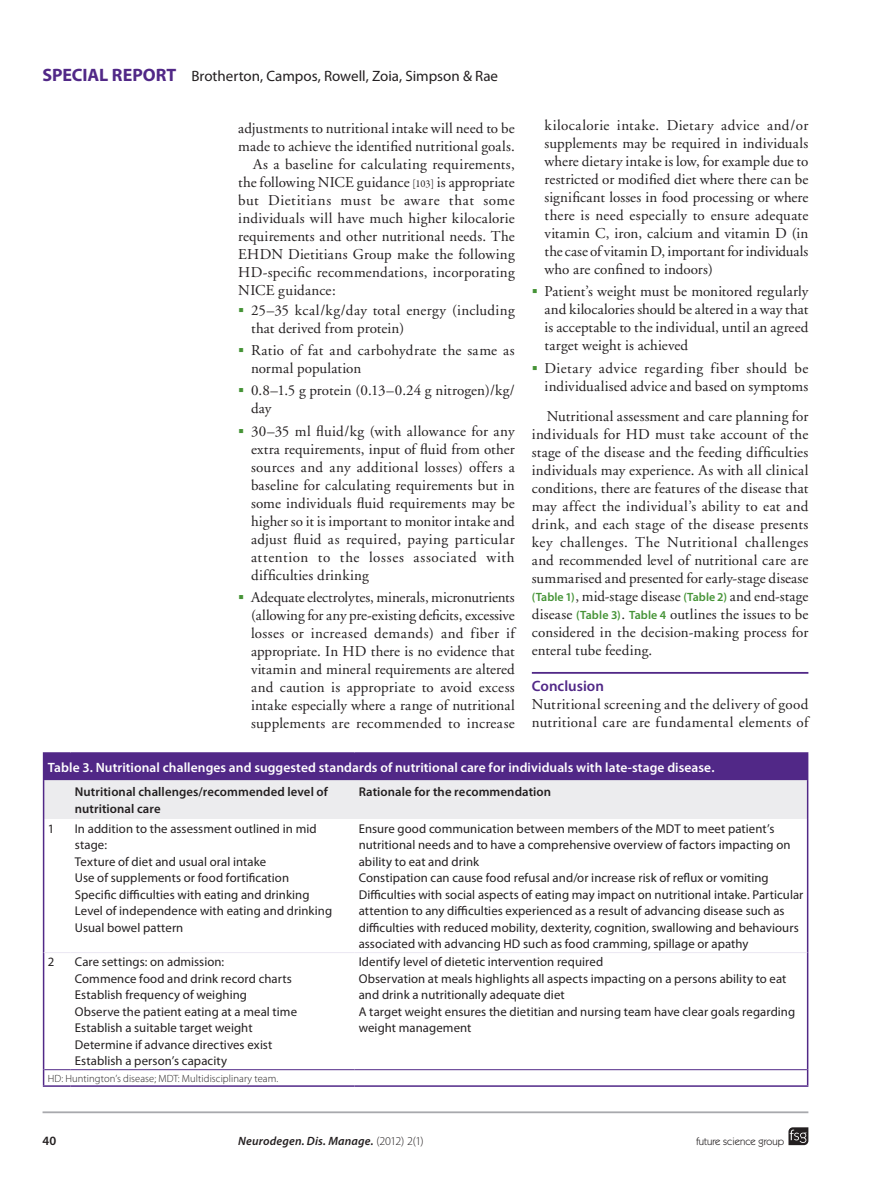
<style>
.page{position:relative;width:885px;height:1191px;background:#fff}
.page>*{position:absolute;margin:0;border:0;box-sizing:border-box;transform-origin:0 0}
.bodybullet{font:15px/18px "Adobe Garamond";letter-spacing:.015em;color:#231f20}
.bodyindent{font:15px/18px "Adobe Garamond";letter-spacing:.01em;color:#231f20;text-align:justify}
.bodyfirst{font:15px/18px "Adobe Garamond";letter-spacing:.02em;color:#231f20}
.t1{font:15px "Myriad Pro";color:#231f20}
.crosshead1{font:600 15px "Myriad Pro";color:#512887}
.box_tabletitle{font:600 13.5px "Myriad Pro";letter-spacing:.005em;color:#fff}
.box_tablebody{font:12.75px/16.5px "Myriad Pro";letter-spacing:.005em;color:#231f20}
.box_tablecolhead{font:600 12.75px/16.5px "Myriad Pro";letter-spacing:.005em;color:#231f20}
.t2{font:italic 600 12px "Myriad Pro";letter-spacing:.015em;color:#231f20}
.box_tablefootnote{font:300 10.5px "Myriad Pro";letter-spacing:.01em;color:#231f20}
.t3{font:10.5px "Itc Kabel";color:#231f20}
.s1{font-weight:700;font-size:18px;color:#512887}
.s2{font-family:"Garamond Premr Pro";font-size:10.5px}
.s3{font-family:"Myriad Pro";font-weight:600;font-size:12px;color:#459336}
.s4{font-weight:300;font-style:normal}
</style>
<div class="page">
<svg style="left:788px;top:1127px;width:20px;height:18px"></svg>
<hr style="left:43px;top:1111px;width:765px;height:2px;background:#a8a9ad">
<hr style="left:531px;top:672px;width:277px;height:2px;background:#512887">
<svg style="left:44px;top:819px;width:762px;height:252px"></svg>
<svg style="left:43px;top:752px;width:763px;height:67px;background:#ac9bc3"></svg>
<hr style="left:71px;top:752px;width:283px;height:1px;background:#512887">
<hr style="left:354px;top:752px;width:454px;height:1px;background:#512887">
<hr style="left:806px;top:753px;width:2px;height:27px;background:#512887">
<hr style="left:43px;top:780px;width:1px;height:39px;background:#512887">
<hr style="left:806px;top:780px;width:2px;height:39px;background:#512887">
<hr style="left:43px;top:819px;width:1px;height:133px;background:#512887">
<hr style="left:806px;top:819px;width:2px;height:133px;background:#512887">
<hr style="left:43px;top:952px;width:1px;height:117px;background:#512887">
<hr style="left:806px;top:952px;width:2px;height:117px;background:#512887">
<svg style="left:806px;top:1069px;width:2px;height:16px"></svg>
<hr style="left:71px;top:1085px;width:283px;height:1px;background:#512887">
<hr style="left:354px;top:1085px;width:454px;height:1px;background:#512887">
<svg style="left:44px;top:952px;width:27px;height:1px"></svg>
<hr style="left:71px;top:952px;width:283px;height:1px;background:#ebe8f2">
<hr style="left:354px;top:952px;width:452px;height:1px;background:#ebe8f2">
<svg style="left:43px;top:1069px;width:28px;height:17px"></svg>
<hr style="left:71px;top:1069px;width:283px;height:1px;background:#512887">
<hr style="left:354px;top:1069px;width:452px;height:1px;background:#512887">
<p class="t1" style="left:43px;top:67px;width:457px"><span class="s1">SPECIAL REPORT</span> Brotherton, Campos, Rowell, Zoia, Simpson &amp; Rae</p>
<p class="bodyindent" style="left:238px;top:119px;width:278px">adjustments to nutritional intake will need to be made to achieve the identified nutritional goals.</p>
<p class="bodyindent" style="left:238px;top:155px;width:278px;text-indent:15px">As a baseline for calculating requirements, the following NICE guidance <span class="s2">[103]</span> is appropriate but Dietitians must be aware that some individuals will have much higher kilocalorie requirements and other nutritional needs. The EHDN Dietitians Group make the following HD-specific recommendations, incorporating NICE guidance:</p>
<p class="bodybullet" style="left:251px;top:301px;width:265px">25–35 kcal/kg/day total energy (including that derived from protein)</p>
<p class="bodybullet" style="left:251px;top:342px;width:265px">Ratio of fat and carbohydrate the same as normal population</p>
<p class="bodybullet" style="left:251px;top:382px;width:265px">0.8–1.5 g protein (0.13–0.24 g nitrogen)/kg/ day</p>
<p class="bodybullet" style="left:251px;top:422px;width:265px;text-align:justify">30–35 ml fluid/kg (with allowance for any extra requirements, input of fluid from other sources and any additional losses) offers a baseline for calculating requirements but in some individuals fluid requirements may be higher so it is important to monitor intake and adjust fluid as required, paying particular attention to the losses associated with difficulties drinking</p>
<p class="bodybullet" style="left:251px;top:588px;width:265px;text-align:justify">Adequate electrolytes, minerals, micronutrients (allowing for any pre-existing deficits, excessive losses or increased demands) and fiber if appropriate. In HD there is no evidence that vitamin and mineral requirements are altered and caution is appropriate to avoid excess intake especially where a range of nutritional supplements are recommended to increase</p>
<p class="bodybullet" style="left:544px;top:117px;width:265px;text-align:justify">kilocalorie intake. Dietary advice and/or supplements may be required in individuals where dietary intake is low, for example due to restricted or modified diet where there can be significant losses in food processing or where there is need especially to ensure adequate vitamin C, iron, calcium and vitamin D (in the case of vitamin D, important for individuals who are confined to indoors)</p>
<p class="bodybullet" style="left:544px;top:283px;width:265px;text-align:justify">Patient’s weight must be monitored regularly and kilocalories should be altered in a way that is acceptable to the individual, until an agreed target weight is achieved</p>
<p class="bodybullet" style="left:544px;top:359px;width:265px">Dietary advice regarding fiber should be individualised advice and based on symptoms</p>
<p class="bodyindent" style="left:531px;top:407px;width:278px;text-indent:15px">Nutritional assessment and care planning for individuals for HD must take account of the stage of the disease and the feeding difficulties individuals may experience. As with all clinical conditions, there are features of the disease that may affect the individual’s ability to eat and drink, and each stage of the disease presents key challenges. The Nutritional challenges and recommended level of nutritional care are summarised and presented for early-stage disease <span class="s3">(Table 1)</span>, mid-stage disease <span class="s3">(Table 2)</span> and end-stage disease <span class="s3">(Table 3)</span>. <span class="s3">Table 4</span> outlines the issues to be considered in the decision-making process for enteral tube feeding.</p>
<p class="crosshead1" style="left:531px;top:676px;width:74px">Conclusion</p>
<p class="bodyfirst" style="left:531px;top:695px;width:278px">Nutritional screening and the delivery of good nutritional care are fundamental elements of</p>
<p class="box_tabletitle" style="left:48px;top:758px;width:668px">Table 3. Nutritional challenges and suggested standards of nutritional care for individuals with late-stage disease.</p>
<p class="box_tablecolhead" style="left:75px;top:783px;width:254px">Nutritional challenges/recommended level of nutritional care</p>
<p class="box_tablecolhead" style="left:359px;top:783px;width:194px">Rationale for the recommendation</p>
<p class="box_tablebody" style="left:48px;top:820px;width:8px">1</p>
<p class="box_tablebody" style="left:75px;top:820px;width:243px">In addition to the assessment outlined in mid stage:</p>
<p class="box_tablebody" style="left:75px;top:853px;width:193px">Texture of diet and usual oral intake</p>
<p class="box_tablebody" style="left:75px;top:869px;width:216px">Use of supplements or food fortification</p>
<p class="box_tablebody" style="left:75px;top:886px;width:236px">Specific difficulties with eating and drinking</p>
<p class="box_tablebody" style="left:75px;top:902px;width:259px">Level of independence with eating and drinking</p>
<p class="box_tablebody" style="left:75px;top:919px;width:110px">Usual bowel pattern</p>
<p class="box_tablebody" style="left:359px;top:820px;width:433px">Ensure good communication between members of the MDT to meet patient’s nutritional needs and to have a comprehensive overview of factors impacting on ability to eat and drink</p>
<p class="box_tablebody" style="left:359px;top:869px;width:411px">Constipation can cause food refusal and/or increase risk of reflux or vomiting</p>
<p class="box_tablebody" style="left:359px;top:886px;width:446px">Difficulties with social aspects of eating may impact on nutritional intake. Particular attention to any difficulties experienced as a result of advancing disease such as difficulties with reduced mobility, dexterity, cognition, swallowing and behaviours associated with advancing HD such as food cramming, spillage or apathy</p>
<p class="box_tablebody" style="left:48px;top:953px;width:8px">2</p>
<p class="box_tablebody" style="left:75px;top:953px;width:151px">Care settings: on admission:</p>
<p class="box_tablebody" style="left:75px;top:970px;width:218px">Commence food and drink record charts</p>
<p class="box_tablebody" style="left:75px;top:986px;width:174px">Establish frequency of weighing</p>
<p class="box_tablebody" style="left:75px;top:1003px;width:224px">Observe the patient eating at a meal time</p>
<p class="box_tablebody" style="left:75px;top:1019px;width:179px">Establish a suitable target weight</p>
<p class="box_tablebody" style="left:75px;top:1036px;width:199px">Determine if advance directives exist</p>
<p class="box_tablebody" style="left:75px;top:1052px;width:154px">Establish a person’s capacity</p>
<p class="box_tablefootnote" style="left:48px;top:1072px;width:232px">HD: Huntington’s disease; MDT: Multidisciplinary team.</p>
<p class="box_tablebody" style="left:359px;top:953px;width:246px">Identify level of dietetic intervention required</p>
<p class="box_tablebody" style="left:359px;top:970px;width:429px">Observation at meals highlights all aspects impacting on a persons ability to eat and drink a nutritionally adequate diet</p>
<p class="box_tablebody" style="left:359px;top:1003px;width:438px">A target weight ensures the dietitian and nursing team have clear goals regarding weight management</p>
<p class="box_tablecolhead" style="left:43px;top:1132px;width:15px">40</p>
<p class="t2" style="left:238px;top:1133px;width:187px">Neurodegen. Dis. Manage. <span class="s4">(2012) 2(1)</span></p>
<p class="t3" style="left:696px;top:1135px;width:90px">future science group</p>
</div>
